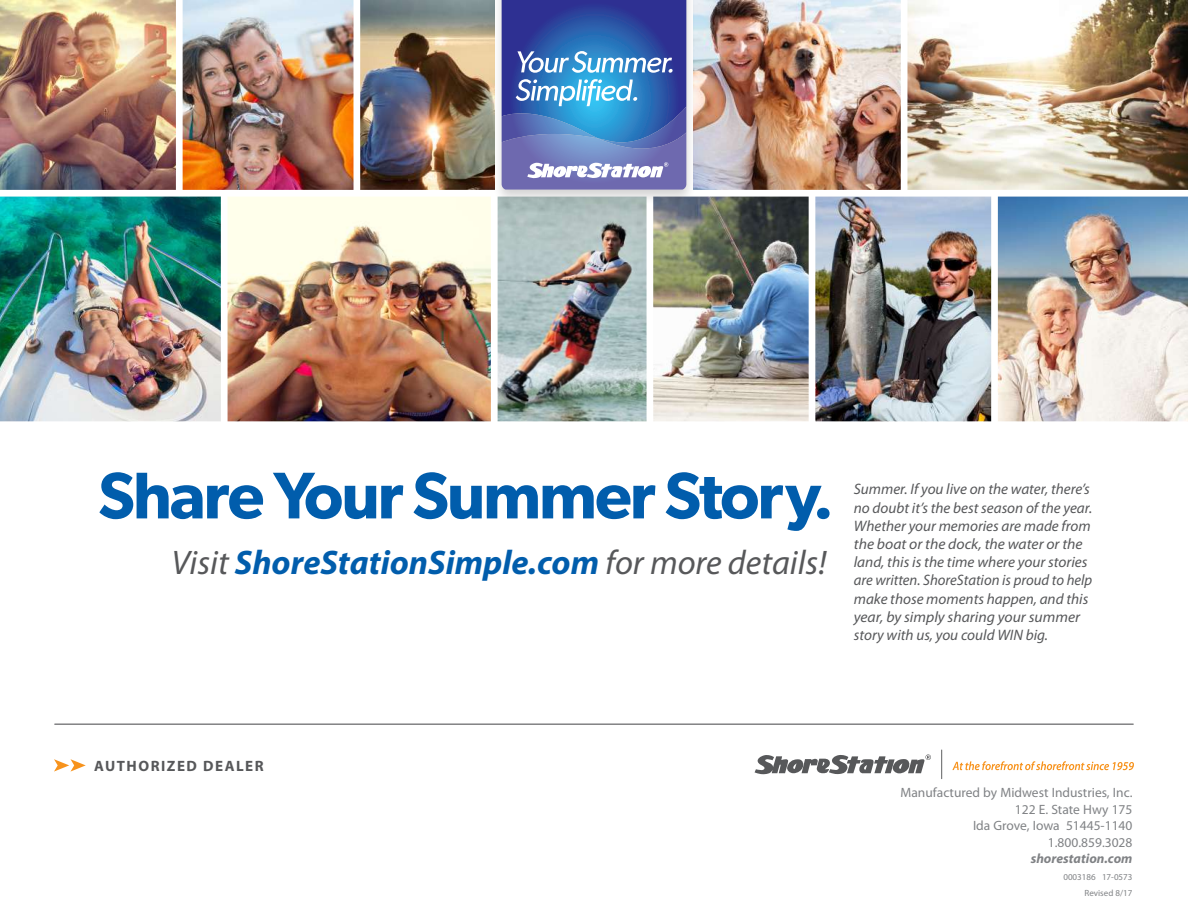
<style>
.page{position:relative;width:1188px;height:918px;background:#fff}
.page>*{position:absolute;margin:0;border:0;box-sizing:border-box;transform-origin:0 0}
.t1{font:600 66.15px "Gibson";letter-spacing:-.03em;color:#015dac}
.t2{font:italic 700 34.2px "Myriad Pro";color:#015dac}
.t3{font:italic 15.15px/18.1px "Myriad Pro";color:#57585a}
.t4{font:700 15px "Myriad Pro";letter-spacing:.1em;color:#57585a}
.t5{font:13.5px/16.5px "Myriad Pro";color:#808285;text-align:right}
.t6{font:italic 700 13.5px "Myriad Pro";color:#808285}
.t7{font:9px/16.5px "Myriad Pro";color:#808285;text-align:right}
.s1{font-weight:400;color:#57585a}
</style>
<div class="page">
<img style="left:183px;top:0;width:170px;height:190px">
<img style="left:0;top:0;width:176px;height:190px">
<img style="left:360px;top:0;width:132px;height:190px">
<img style="left:228px;top:197px;width:581px;height:224px">
<img style="left:998px;top:197px;width:190px;height:224px">
<img style="left:696px;top:0;width:492px;height:190px">
<img style="left:815px;top:197px;width:176px;height:224px">
<img style="left:0;top:197px;width:221px;height:224px">
<div style="left:901px;top:0;width:6px;height:193px;background:#fff"></div>
<div style="left:491px;top:191px;width:7px;height:235px;background:#fff"></div>
<div style="left:647px;top:191px;width:6px;height:235px;background:#fff"></div>
<div style="left:492px;top:0;width:204px;height:205px;background:#231f20;opacity:.2"></div>
<svg style="left:502px;top:0;width:184px;height:190px;background:#5073b7"></svg>
<svg style="left:54px;top:759px;width:32px;height:13px"></svg>
<hr style="left:55px;top:724px;width:1078px;height:1px;background:#57585a">
<svg style="left:941px;top:750px;width:1px;height:29px"></svg>
<svg style="left:755px;top:754px;width:176px;height:21px"></svg>
<svg style="left:952px;top:761px;width:182px;height:9px"></svg>
<h1 class="t1" style="left:98px;top:456px;width:737px">Share Your Summer Story.</h1>
<h2 class="t2" style="left:171px;top:541px;width:656px"><span class="s1">Visit</span> ShoreStationSimple.com <span class="s1">for more details!</span></h2>
<p class="t3" style="left:854px;top:480px;width:240px">Summer. If you live on the water, there’s no doubt it’s the best season of the year.<br>Whether your memories are made from the boat or the dock, the water or the land, this is the time where your stories are written. ShoreStation is proud to help make those moments happen, and this year, by simply sharing your summer story with us, you could WIN big.</p>
<p class="t4" style="left:94px;top:756px;width:171px">AUTHORIZED DEALER</p>
<p class="t5" style="left:901px;top:784px;width:233px">Manufactured by Midwest Industries, Inc.<br>122 E. State Hwy 175<br>Ida Grove, Iowa 51445-1140<br>1.800.859.3028</p>
<p class="t6" style="left:1031px;top:850px;width:103px">shorestation.com</p>
<p class="t7" style="left:1063px;top:868px;width:71px">0003186 17-0573<br>Revised 8/17</p>
</div>
